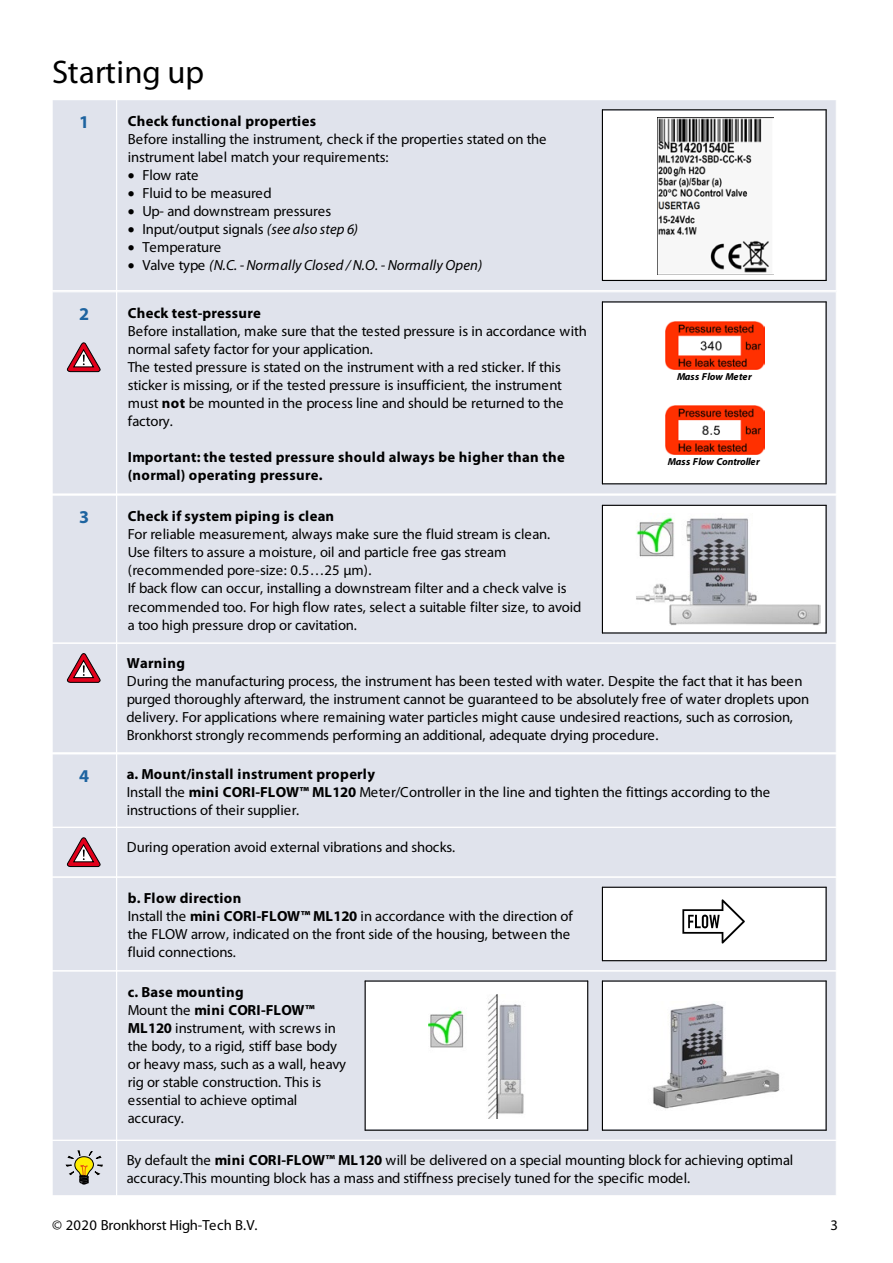
<style>
.page{position:relative;width:893px;height:1263px;background:#fff}
.page>*{position:absolute;margin:0;border:0;box-sizing:border-box;transform-origin:0 0}
.t1{font:32.85px "Myriad Pro";color:#000}
.t2{font:700 18px "Myriad Pro";color:#1e64a0}
.t3{font:14.62px/18px "Myriad Pro";letter-spacing:-.015em;color:#000}
.t4{font:700 14.62px/18px "Myriad Pro";letter-spacing:.02em;color:#000}
.t5{font:italic 14.62px "Myriad Pro";letter-spacing:.01em;color:#000}
.t6{font:italic 700 10.12px "Myriad Pro";letter-spacing:-.005em;color:#000}
.s1{font-weight:700}
.s2{font-style:italic}
.s3{font-style:normal}
</style>
<div class="page">
<div style="left:52px;top:100px;width:784px;height:191px;background:#e0e3ec"></div>
<hr style="left:52px;top:100px;width:1px;height:191px;background:#fff">
<hr style="left:52px;top:290px;width:65px;height:1px;background:#fff">
<div style="left:604px;top:111px;width:221px;height:168px;background:#fff"></div>
<img style="left:658px;top:118px;width:115px;height:157px">
<hr style="left:602px;top:110px;width:1px;height:170px;background:#000">
<hr style="left:826px;top:110px;width:1px;height:170px;background:#000">
<hr style="left:602px;top:109px;width:224px;height:1px;background:#000">
<hr style="left:602px;top:280px;width:224px;height:1px;background:#000">
<hr style="left:116px;top:100px;width:1px;height:191px;background:#fff">
<hr style="left:117px;top:290px;width:719px;height:1px;background:#fff">
<div style="left:52px;top:292px;width:784px;height:202px;background:#e0e3ec"></div>
<svg style="left:67px;top:343px;width:34px;height:29px"></svg>
<hr style="left:52px;top:292px;width:1px;height:202px;background:#fff">
<hr style="left:52px;top:493px;width:65px;height:2px;background:#fff">
<div style="left:604px;top:303px;width:221px;height:180px;background:#fff"></div>
<img style="left:666px;top:321px;width:98px;height:49px">
<img style="left:666px;top:406px;width:98px;height:48px">
<hr style="left:602px;top:302px;width:1px;height:182px;background:#000">
<hr style="left:826px;top:302px;width:1px;height:182px;background:#000">
<hr style="left:602px;top:301px;width:224px;height:1px;background:#000">
<hr style="left:602px;top:483px;width:224px;height:1px;background:#000">
<hr style="left:116px;top:292px;width:1px;height:202px;background:#fff">
<hr style="left:117px;top:493px;width:719px;height:2px;background:#fff">
<div style="left:52px;top:495px;width:784px;height:258px;background:#e0e3ec"></div>
<hr style="left:52px;top:495px;width:1px;height:148px;background:#fff">
<hr style="left:52px;top:495px;width:65px;height:1px;background:#fff">
<div style="left:604px;top:506px;width:221px;height:126px;background:#fff"></div>
<img style="left:636px;top:517px;width:184px;height:108px">
<hr style="left:602px;top:505px;width:1px;height:128px;background:#000">
<hr style="left:826px;top:505px;width:1px;height:128px;background:#000">
<hr style="left:602px;top:505px;width:224px;height:1px;background:#000">
<hr style="left:602px;top:632px;width:224px;height:1px;background:#000">
<hr style="left:116px;top:495px;width:1px;height:148px;background:#fff">
<hr style="left:117px;top:495px;width:719px;height:1px;background:#fff">
<svg style="left:67px;top:653px;width:34px;height:30px"></svg>
<hr style="left:52px;top:643px;width:1px;height:110px;background:#fff">
<hr style="left:52px;top:643px;width:65px;height:1px;background:#fff">
<hr style="left:52px;top:752px;width:65px;height:1px;background:#fff">
<hr style="left:116px;top:643px;width:1px;height:110px;background:#fff">
<hr style="left:117px;top:643px;width:719px;height:1px;background:#fff">
<hr style="left:117px;top:752px;width:719px;height:1px;background:#fff">
<div style="left:52px;top:754px;width:784px;height:442px;background:#e0e3ec"></div>
<hr style="left:52px;top:754px;width:1px;height:73px;background:#fff">
<hr style="left:116px;top:754px;width:1px;height:73px;background:#fff">
<svg style="left:67px;top:837px;width:34px;height:30px"></svg>
<hr style="left:52px;top:827px;width:1px;height:50px;background:#fff">
<hr style="left:52px;top:827px;width:65px;height:1px;background:#fff">
<hr style="left:116px;top:827px;width:1px;height:50px;background:#fff">
<hr style="left:117px;top:827px;width:719px;height:1px;background:#fff">
<hr style="left:52px;top:877px;width:1px;height:94px;background:#fff">
<hr style="left:52px;top:876px;width:65px;height:2px;background:#fff">
<div style="left:604px;top:888px;width:221px;height:71px;background:#fff"></div>
<svg style="left:682px;top:899px;width:63px;height:44px"></svg>
<hr style="left:602px;top:887px;width:1px;height:74px;background:#000">
<hr style="left:826px;top:887px;width:1px;height:74px;background:#000">
<hr style="left:602px;top:887px;width:224px;height:1px;background:#000">
<hr style="left:602px;top:960px;width:224px;height:1px;background:#000">
<hr style="left:116px;top:877px;width:1px;height:94px;background:#fff">
<hr style="left:117px;top:876px;width:719px;height:2px;background:#fff">
<hr style="left:52px;top:971px;width:1px;height:169px;background:#fff">
<hr style="left:52px;top:970px;width:65px;height:1px;background:#fff">
<div style="left:366px;top:982px;width:221px;height:147px;background:#fff"></div>
<img style="left:428px;top:994px;width:96px;height:125px">
<hr style="left:365px;top:981px;width:1px;height:149px;background:#000">
<hr style="left:587px;top:981px;width:1px;height:149px;background:#000">
<hr style="left:365px;top:980px;width:223px;height:1px;background:#000">
<hr style="left:365px;top:1129px;width:223px;height:2px;background:#000">
<div style="left:604px;top:982px;width:221px;height:147px;background:#fff"></div>
<img style="left:653px;top:1003px;width:127px;height:106px">
<hr style="left:602px;top:981px;width:1px;height:149px;background:#000">
<hr style="left:826px;top:981px;width:1px;height:149px;background:#000">
<hr style="left:602px;top:980px;width:224px;height:1px;background:#000">
<hr style="left:602px;top:1129px;width:224px;height:2px;background:#000">
<hr style="left:116px;top:971px;width:1px;height:169px;background:#fff">
<hr style="left:117px;top:970px;width:719px;height:1px;background:#fff">
<svg style="left:66px;top:1150px;width:37px;height:34px"></svg>
<hr style="left:52px;top:1140px;width:1px;height:56px;background:#fff">
<hr style="left:52px;top:1140px;width:65px;height:1px;background:#fff">
<hr style="left:52px;top:1195px;width:65px;height:1px;background:#fff">
<hr style="left:116px;top:1140px;width:1px;height:56px;background:#fff">
<hr style="left:117px;top:1140px;width:719px;height:1px;background:#fff">
<hr style="left:117px;top:1195px;width:719px;height:1px;background:#fff">
<p class="t1" style="left:52px;top:51px;width:153px">Starting up</p>
<p class="t2" style="left:79px;top:110px;width:12px">1</p>
<p class="t3" style="left:128px;top:112px;width:420px"><span class="s1">Check functional properties<br></span>Before installing the instrument, check if the properties stated on the instrument label match your requirements:</p>
<p class="t3" style="left:128px;top:166px;width:72px">• Flow rate</p>
<p class="t3" style="left:128px;top:184px;width:145px">• Fluid to be measured</p>
<p class="t3" style="left:128px;top:202px;width:205px">• Up- and downstream pressures</p>
<p class="t3" style="left:128px;top:220px;width:232px">• Input/output signals <span class="s2">(see also step 6)</span></p>
<p class="t3" style="left:128px;top:238px;width:95px">• Temperature</p>
<p class="t5" style="left:128px;top:256px;width:356px">• <span class="s3">Valve type</span> (N.C. -Normally Closed /N.O. -Normally Open)</p>
<p class="t2" style="left:79px;top:302px;width:12px">2</p>
<p class="t3" style="left:128px;top:304px;width:461px"><span class="s1">Check test-pressure<br></span>Before installation, make sure that the tested pressure is in accordance with normal safety factor for your application.<br>The tested pressure is stated on the instrument with a red sticker. If this sticker is missing, or if the tested pressure is insufficient, the instrument must <span class="s1">not</span> be mounted in the process line and should be returned to the factory.</p>
<p class="t4" style="left:128px;top:448px;width:439px">Important: the tested pressure should always be higher than the (normal) operating pressure.</p>
<p class="t6" style="left:677px;top:370px;width:76px">Mass Flow Meter</p>
<p class="t6" style="left:668px;top:455px;width:93px">Mass Flow Controller</p>
<p class="t2" style="left:79px;top:506px;width:12px">3</p>
<p class="t3" style="left:128px;top:507px;width:455px"><span class="s1">Check if system piping is clean<br></span>For reliable measurement, always make sure the fluid stream is clean.<br>Use filters to assure a moisture, oil and particle free gas stream (recommended pore-size: 0.5…25 µm).<br>If back flow can occur, installing a downstream filter and a check valve is recommended too. For high flow rates, select a suitable filter size, to avoid a too high pressure drop or cavitation.</p>
<p class="t3" style="left:127px;top:654px;width:684px"><span class="s1">Warning<br></span>During the manufacturing process, the instrument has been tested with water. Despite the fact that it has been purged thoroughly afterward, the instrument cannot be guaranteed to be absolutely free of water droplets upon delivery. For applications where remaining water particles might cause undesired reactions, such as corrosion, Bronkhorst strongly recommends performing an additional, adequate drying procedure.</p>
<p class="t2" style="left:79px;top:764px;width:12px">4</p>
<p class="t3" style="left:127px;top:765px;width:645px"><span class="s1">a. Mount/install instrument properly<br></span>Install the <span class="s1">mini CORI-FLOW™ ML120</span> Meter/Controller in the line and tighten the fittings according to the instructions of their supplier.</p>
<p class="t3" style="left:127px;top:838px;width:330px">During operation avoid external vibrations and shocks.</p>
<p class="t3" style="left:128px;top:889px;width:446px"><span class="s1">b. Flow direction<br></span>Install the <span class="s1">mini CORI-FLOW™ ML120</span> in accordance with the direction of the FLOW arrow, indicated on the front side of the housing, between the fluid connections.</p>
<p class="t3" style="left:128px;top:983px;width:220px"><span class="s1">c. Base mounting<br></span>Mount the <span class="s1">mini CORI-FLOW™<br>ML120</span> instrument, with screws in the body, to a rigid, stiff base body or heavy mass, such as a wall, heavy rig or stable construction. This is essential to achieve optimal accuracy.</p>
<p class="t3" style="left:127px;top:1151px;width:668px">By default the <span class="s1">mini CORI-FLOW™ ML120</span> will be delivered on a special mounting block for achieving optimal accuracy.This mounting block has a mass and stiffness precisely tuned for the specific model.</p>
<p class="t3" style="left:52px;top:1215px;width:207px">© 2020 Bronkhorst High-Tech B.V.</p>
<p class="t3" style="left:831px;top:1215px;width:9px">3</p>
</div>
